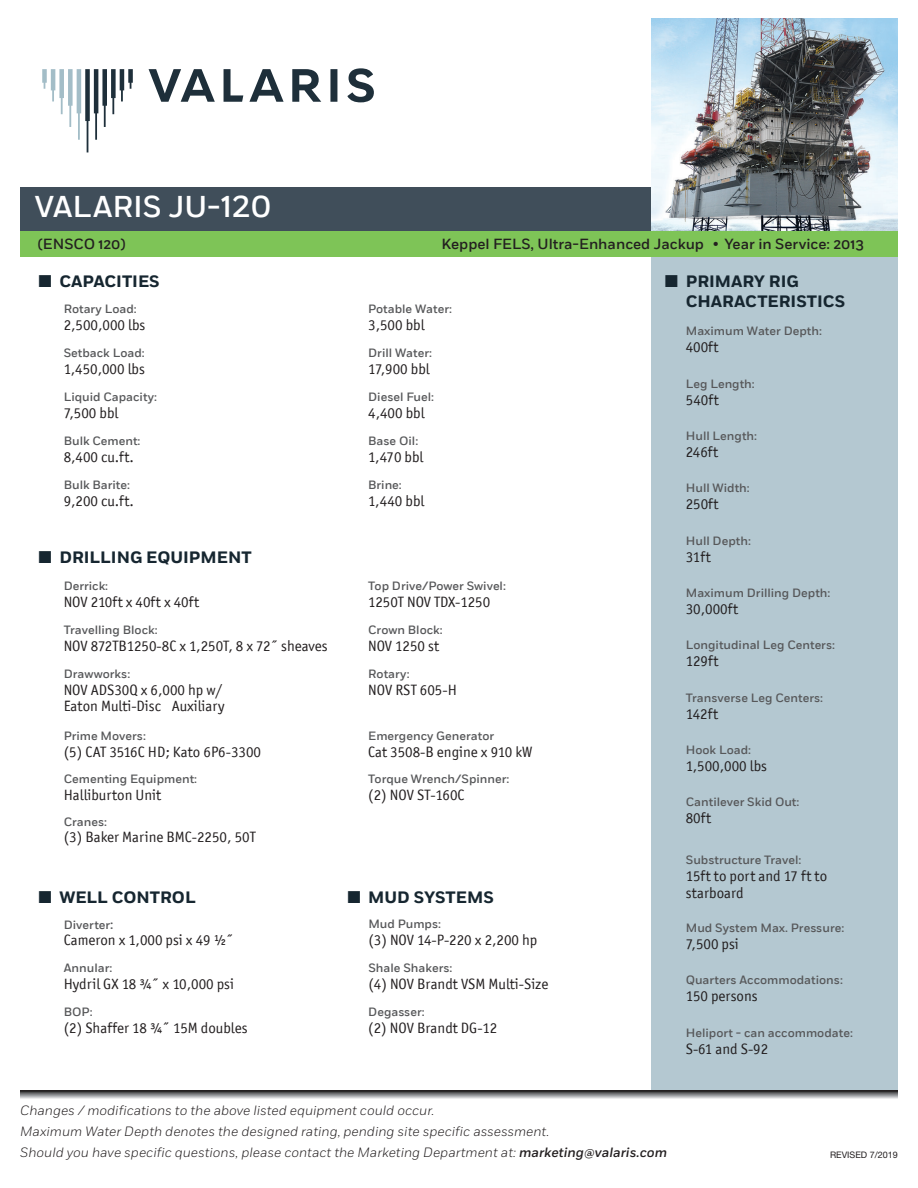
<style>
.page{position:relative;width:918px;height:1188px;background:#fff}
.page>*{position:absolute;margin:0;border:0;box-sizing:border-box;transform-origin:0 0}
.t1{font:500 30px "Fort";color:#fff}
.t2{font:700 16.5px/19.8px "Fort";color:#162630}
.t3{font:15px/16.5px "Officina San ITC";color:#231f20}
.t4{font:500 14.7px "Fort";color:#231f20}
.t5{font:italic 300 13.5px/21px "Fort";color:#231f20}
.t6{font:500 12px "Fort";color:#57585a}
.t7{font:9px "Helvetica Neue LT Std";color:#231f20}
.s1{font-family:"Officina San ITC";font-weight:400}
.s2{font-size:13.5px}
.s3{font-weight:500}
</style>
<div class="page">
<div style="left:651px;top:225px;width:247px;height:866px;background:#b4c8d1"></div>
<div style="left:20px;top:213px;width:878px;height:44px;background:#7ec457"></div>
<div style="left:20px;top:187px;width:633px;height:43px;background:#404e5a"></div>
<svg style="left:20px;top:1091px;width:878px;height:8px;background:#8e8f91"></svg>
<svg style="left:42px;top:68px;width:332px;height:84px"></svg>
<img style="left:651px;top:18px;width:247px;height:212px">
<h1 class="t1" style="left:35px;top:188px;width:239px">VALARIS JU-120</h1>
<p class="t4" style="left:38px;top:235px;width:89px">(ENSCO 120)</p>
<p class="t4" style="left:442px;top:235px;width:424px">Keppel FELS, Ultra-Enhanced Jackup <span class="s1">•</span> Year in Service: 2013</p>
<p class="t2" style="left:59px;top:272px;width:102px">CAPACITIES</p>
<p class="t6" style="left:64px;top:302px;width:75px">Rotary Load:</p>
<p class="t3" style="left:64px;top:317px;width:83px">2,500,000 lbs</p>
<p class="t6" style="left:64px;top:346px;width:82px">Setback Load:</p>
<p class="t3" style="left:64px;top:361px;width:83px">1,450,000 lbs</p>
<p class="t6" style="left:64px;top:390px;width:95px">Liquid Capacity:</p>
<p class="t3" style="left:64px;top:405px;width:56px">7,500 bbl</p>
<p class="t6" style="left:64px;top:434px;width:78px">Bulk Cement:</p>
<p class="t3" style="left:64px;top:449px;width:72px">8,400 cu.ft.</p>
<p class="t6" style="left:64px;top:477px;width:68px">Bulk Barite:</p>
<p class="t3" style="left:64px;top:492px;width:72px">9,200 cu.ft.</p>
<p class="t6" style="left:368px;top:302px;width:85px">Potable Water:</p>
<p class="t3" style="left:368px;top:317px;width:58px">3,500 bbl</p>
<p class="t6" style="left:368px;top:346px;width:65px">Drill Water:</p>
<p class="t3" style="left:368px;top:361px;width:63px">17,900 bbl</p>
<p class="t6" style="left:368px;top:390px;width:67px">Diesel Fuel:</p>
<p class="t3" style="left:368px;top:405px;width:58px">4,400 bbl</p>
<p class="t6" style="left:368px;top:434px;width:52px">Base Oil:</p>
<p class="t3" style="left:368px;top:449px;width:57px">1,470 bbl</p>
<p class="t6" style="left:368px;top:477px;width:35px">Brine:</p>
<p class="t3" style="left:368px;top:492px;width:58px">1,440 bbl</p>
<p class="t2" style="left:59px;top:548px;width:194px">DRILLING EQUIPMENT</p>
<p class="t6" style="left:64px;top:579px;width:46px">Derrick:</p>
<p class="t3" style="left:64px;top:594px;width:137px">NOV 210ft x 40ft x 40ft</p>
<p class="t6" style="left:368px;top:579px;width:139px">Top Drive/Power Swivel:</p>
<p class="t3" style="left:368px;top:594px;width:124px">1250T NOV TDX-1250</p>
<p class="t6" style="left:64px;top:622px;width:95px">Travelling Block:</p>
<p class="t3" style="left:64px;top:637px;width:265px">NOV 872TB1250-8C x 1,250T, 8 x 72˝ sheaves</p>
<p class="t6" style="left:64px;top:666px;width:68px">Drawworks:</p>
<p class="t3" style="left:64px;top:681px;width:162px">NOV ADS30Q x 6,000 hp w/<br>Eaton Multi-Disc Auxiliary</p>
<p class="t6" style="left:368px;top:622px;width:76px">Crown Block:</p>
<p class="t3" style="left:368px;top:637px;width:72px">NOV 1250 st</p>
<p class="t6" style="left:368px;top:666px;width:43px">Rotary:</p>
<p class="t3" style="left:368px;top:681px;width:90px">NOV RST 605-H</p>
<p class="t6" style="left:64px;top:728px;width:84px">Prime Movers:</p>
<p class="t3" style="left:64px;top:743px;width:199px">(5) CAT 3516C HD; Kato 6P6-3300</p>
<p class="t6" style="left:368px;top:728px;width:127px">Emergency Generator</p>
<p class="t3" style="left:368px;top:743px;width:165px">Cat 3508-B engine x 910 kW</p>
<p class="t6" style="left:64px;top:771px;width:135px">Cementing Equipment:</p>
<p class="t3" style="left:64px;top:786px;width:99px">Halliburton Unit</p>
<p class="t6" style="left:64px;top:815px;width:45px">Cranes:</p>
<p class="t3" style="left:64px;top:828px;width:194px">(3) Baker Marine BMC-2250, 50T</p>
<p class="t6" style="left:368px;top:771px;width:143px">Torque Wrench/Spinner:</p>
<p class="t3" style="left:368px;top:786px;width:98px">(2) NOV ST-160C</p>
<p class="t2" style="left:59px;top:888px;width:138px">WELL CONTROL</p>
<p class="t2" style="left:368px;top:888px;width:127px">MUD SYSTEMS</p>
<p class="t6" style="left:64px;top:918px;width:51px">Diverter<span class="s2">:</span></p>
<p class="t3" style="left:64px;top:932px;width:171px">Cameron x 1,000 psi x 49 ½˝</p>
<p class="t6" style="left:64px;top:961px;width:50px">Annular:</p>
<p class="t3" style="left:64px;top:976px;width:172px">Hydril GX 18 ¾˝ x 10,000 psi</p>
<p class="t6" style="left:368px;top:917px;width:74px">Mud Pumps:</p>
<p class="t3" style="left:368px;top:932px;width:171px">(3) NOV 14-P-220 x 2,200 hp</p>
<p class="t6" style="left:368px;top:961px;width:86px">Shale Shakers:</p>
<p class="t3" style="left:368px;top:976px;width:181px">(4) NOV Brandt VSM Multi-Size</p>
<p class="t6" style="left:64px;top:1004px;width:30px">BOP:</p>
<p class="t3" style="left:64px;top:1019px;width:185px">(2) Shaffer 18 ¾˝ 15M doubles</p>
<p class="t6" style="left:368px;top:1004px;width:58px">Degasser:</p>
<p class="t3" style="left:368px;top:1019px;width:131px">(2) NOV Brandt DG-12</p>
<p class="t2" style="left:686px;top:272px;width:161px">PRIMARY RIG<br>CHARACTERISTICS</p>
<p class="t6" style="left:686px;top:324px;width:138px">Maximum Water Depth:</p>
<p class="t3" style="left:686px;top:339px;width:34px">400ft</p>
<p class="t6" style="left:686px;top:376px;width:71px">Leg Length:</p>
<p class="t3" style="left:686px;top:391px;width:34px">540ft</p>
<p class="t6" style="left:686px;top:429px;width:73px">Hull Length:</p>
<p class="t3" style="left:686px;top:443px;width:34px">246ft</p>
<p class="t6" style="left:686px;top:481px;width:65px">Hull Width:</p>
<p class="t3" style="left:686px;top:496px;width:34px">250ft</p>
<p class="t6" style="left:686px;top:533px;width:67px">Hull Depth:</p>
<p class="t3" style="left:686px;top:548px;width:26px">31ft</p>
<p class="t6" style="left:686px;top:585px;width:146px">Maximum Drilling Depth:</p>
<p class="t3" style="left:686px;top:600px;width:54px">30,000ft</p>
<p class="t6" style="left:686px;top:638px;width:151px">Longitudinal Leg Centers:</p>
<p class="t3" style="left:686px;top:653px;width:34px">129ft</p>
<p class="t6" style="left:686px;top:690px;width:139px">Transverse Leg Centers:</p>
<p class="t3" style="left:686px;top:705px;width:34px">142ft</p>
<p class="t6" style="left:686px;top:742px;width:67px">Hook Load:</p>
<p class="t3" style="left:686px;top:757px;width:83px">1,500,000 lbs</p>
<p class="t6" style="left:686px;top:795px;width:115px">Cantilever Skid Out:</p>
<p class="t3" style="left:686px;top:810px;width:27px">80ft</p>
<p class="t6" style="left:686px;top:853px;width:117px">Substructure Travel:</p>
<p class="t3" style="left:686px;top:868px;width:143px">15ft to port and 17 ft to starboard</p>
<p class="t6" style="left:686px;top:921px;width:160px">Mud System Max. Pressure:</p>
<p class="t3" style="left:686px;top:936px;width:55px">7,500 psi</p>
<p class="t6" style="left:686px;top:973px;width:159px">Quarters Accommodations:</p>
<p class="t3" style="left:686px;top:988px;width:73px">150 persons</p>
<p class="t6" style="left:686px;top:1025px;width:169px">Heliport - can accommodate:</p>
<p class="t3" style="left:686px;top:1040px;width:84px">S-61 and S-92</p>
<p class="t5" style="left:20px;top:1100px;width:648px">Changes / modifications to the above listed equipment could occur.<br>Maximum Water Depth denotes the designed rating, pending site specific assessment.<br>Should you have specific questions, please contact the Marketing Department at: <span class="s3">marketing@valaris.com</span></p>
<p class="t7" style="left:830px;top:1149px;width:69px">REVISED 7/2019</p>
</div>
